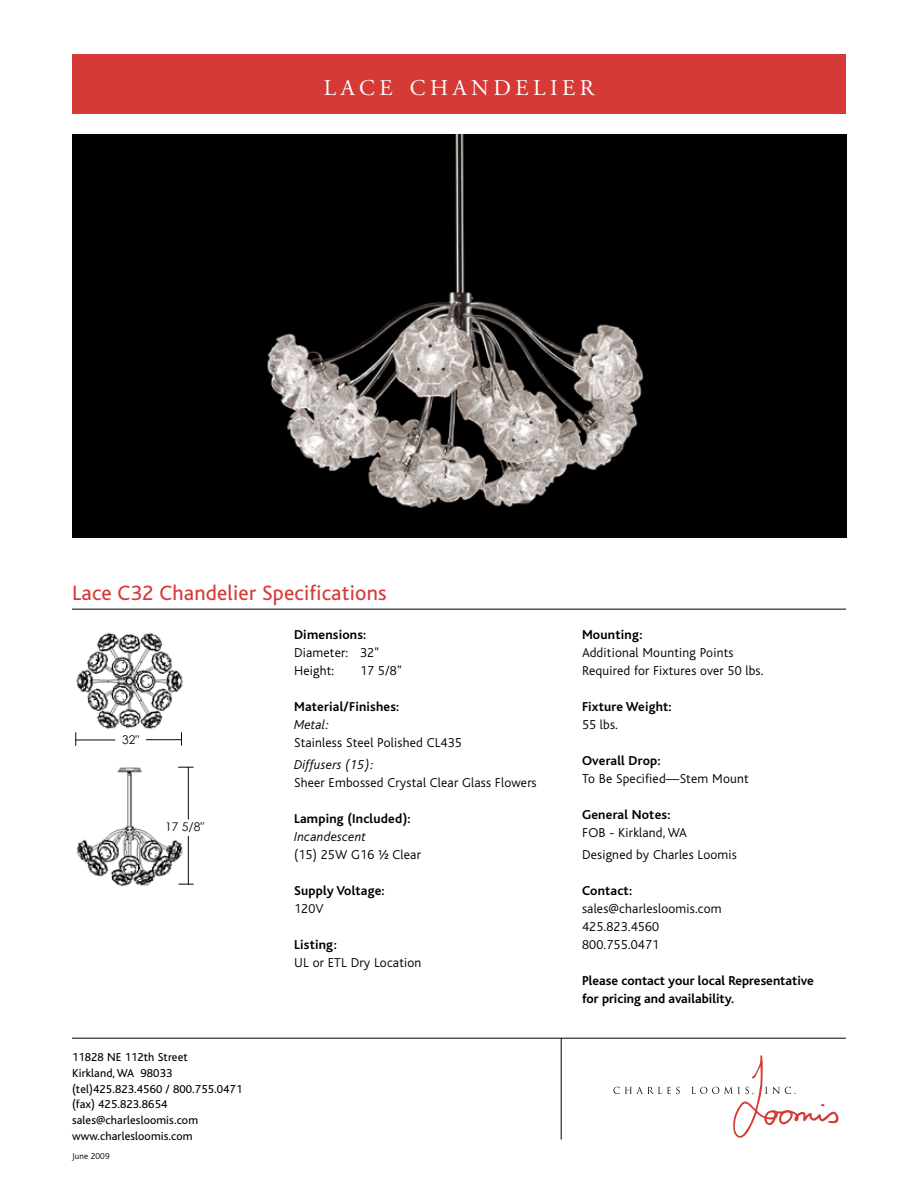
<style>
.page{position:relative;width:918px;height:1188px;background:#fff}
.page>*{position:absolute;margin:0;border:0;box-sizing:border-box;transform-origin:0 0}
.t1{font:22.5px "Adobe Garamond";letter-spacing:.2em;color:#fff}
.t2{font:21.75px "Bliss";letter-spacing:.01em;color:#d53a36}
.t3{font:300 13.5px/18px "Bliss";letter-spacing:.015em;color:#000}
.t4{font:700 13.5px/18px "Bliss";letter-spacing:.015em;color:#000}
.t5{font:italic 300 13.5px "Bliss";letter-spacing:.015em;color:#000}
.t6{font:12px/15.8px "Bliss";letter-spacing:.01em;color:#000}
.t7{font:12px "Century Gothic";color:#080605}
.t8{font:300 9px "Bliss";letter-spacing:.015em;color:#000}
</style>
<div class="page">
<div style="left:72px;top:54px;width:774px;height:60px;background:#d53a36"></div>
<svg style="left:614px;top:1087px;width:66px;height:7px"></svg>
<svg style="left:691px;top:1055px;width:147px;height:83px"></svg>
<hr style="left:72px;top:1038px;width:774px;height:1px;background:#000">
<img style="left:72px;top:134px;width:774px;height:404px">
<hr style="left:561px;top:1038px;width:1px;height:102px;background:#000">
<hr style="left:72px;top:609px;width:774px;height:1px;background:#000">
<img style="left:75px;top:632px;width:119px;height:255px">
<hr style="left:146px;top:739px;width:36px;height:1px;background:#080605">
<hr style="left:76px;top:740px;width:39px;height:1px;background:#080605">
<svg style="left:76px;top:733px;width:1px;height:12px"></svg>
<hr style="left:188px;top:836px;width:1px;height:48px;background:#080605">
<hr style="left:188px;top:767px;width:1px;height:52px;background:#080605">
<svg style="left:179px;top:884px;width:14px;height:1px"></svg>
<svg style="left:178px;top:767px;width:15px;height:1px"></svg>
<h1 class="t1" style="left:324px;top:76px;width:272px">LACE CHANDELIER</h1>
<h2 class="t2" style="left:72px;top:581px;width:316px">Lace C32 Chandelier Specifications</h2>
<p class="t7" style="left:122px;top:732px;width:19px">32"</p>
<p class="t7" style="left:165px;top:819px;width:40px">17 5/8"</p>
<p class="t6" style="left:72px;top:1049px;width:172px">11828 NE 112th Street<br>Kirkland, WA 98033 (tel)425.823.4560 / 800.755.0471 (fax) 425.823.8654 sales@charlesloomis.com www.charlesloomis.com</p>
<p class="t8" style="left:72px;top:1152px;width:39px">June 2009</p>
<p class="t4" style="left:294px;top:626px;width:74px">Dimensions:</p>
<p class="t3" style="left:294px;top:644px;width:86px">Diameter: 32"<br>Height:</p>
<p class="t3" style="left:360px;top:662px;width:43px">17 5/8"</p>
<p class="t4" style="left:294px;top:698px;width:107px">Material/Finishes:</p>
<p class="t5" style="left:294px;top:717px;width:37px">Metal:</p>
<p class="t3" style="left:294px;top:734px;width:169px">Stainless Steel Polished CL435</p>
<p class="t5" style="left:294px;top:758px;width:81px">Diffusers (15):</p>
<p class="t3" style="left:294px;top:774px;width:244px">Sheer Embossed Crystal Clear Glass Flowers</p>
<p class="t4" style="left:294px;top:810px;width:118px">Lamping (Included):</p>
<p class="t5" style="left:294px;top:830px;width:73px">Incandescent</p>
<p class="t3" style="left:294px;top:846px;width:128px">(15) 25W G16 ½ Clear</p>
<p class="t4" style="left:294px;top:882px;width:92px">Supply Voltage:</p>
<p class="t3" style="left:294px;top:900px;width:31px">120V</p>
<p class="t4" style="left:294px;top:936px;width:44px">Listing:</p>
<p class="t3" style="left:294px;top:954px;width:129px">UL or ETL Dry Location</p>
<p class="t4" style="left:582px;top:626px;width:62px">Mounting:</p>
<p class="t3" style="left:582px;top:644px;width:183px">Additional Mounting Points<br>Required for Fixtures over 50 lbs.</p>
<p class="t4" style="left:582px;top:698px;width:91px">Fixture Weight:</p>
<p class="t3" style="left:582px;top:716px;width:37px">55 lbs.</p>
<p class="t4" style="left:582px;top:752px;width:80px">Overall Drop:</p>
<p class="t3" style="left:582px;top:770px;width:168px">To Be Specified—Stem Mount</p>
<p class="t4" style="left:582px;top:806px;width:90px">General Notes:</p>
<p class="t3" style="left:582px;top:821px;width:156px;line-height:22.5px">FOB - Kirkland, WA<br>Designed by Charles Loomis</p>
<p class="t4" style="left:582px;top:882px;width:52px">Contact:</p>
<p class="t3" style="left:582px;top:900px;width:141px">sales@charlesloomis.com<br>425.823.4560<br>800.755.0471</p>
<p class="t4" style="left:582px;top:972px;width:233px">Please contact your local Representative for pricing and availability.</p>
</div>
